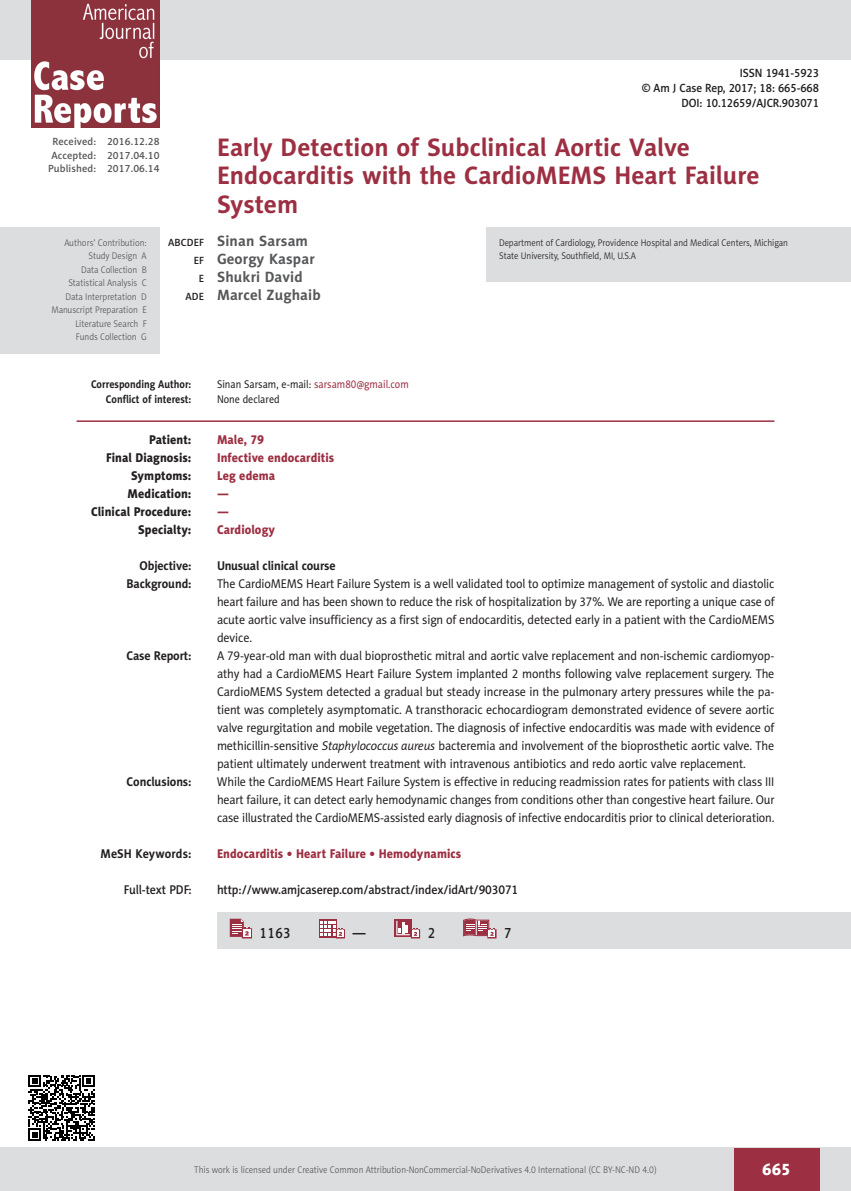
<style>
.page{position:relative;width:851px;height:1191px;background:#fff}
.page>*{position:absolute;margin:0;border:0;box-sizing:border-box;transform-origin:0 0}
.AJCR_Tytul{font:700 25.5px/28.5px "Naomi Sans EFN";color:#9d2f42}
.t1{font:16.5px "Naomi Sans EFN Heavy";color:#fff}
.AJCR_Autorzy{font:700 15px "Naomi Sans EFN";letter-spacing:.01em;color:#57585a}
.AJCR_dane{font:15px "Naomi Sans EFN Medium";color:#231f20;scale:.9 1}
.AJCR_Summary_body{font:12.75px/18px "Naomi Sans EFN";letter-spacing:-.01em;color:#231f20;text-align:justify;scale:.95 1}
.AJCR_keywords{font:12.75px "Naomi Sans EFN Heavy";letter-spacing:.005em;color:#9d2f42;scale:.95 1}
.AJCR_keywords-2{font:12.75px "Naomi Sans EFN Heavy";letter-spacing:.005em;color:#231f20;scale:.95 1}
.AJCR_full_text_pdf{font:12.75px "Naomi Sans EFN Medium";letter-spacing:-.01em;color:#231f20;scale:.95 1}
.AJCR_Summary_body-2{font:700 12.75px "Naomi Sans EFN";letter-spacing:-.01em;color:#231f20;scale:.95 1}
.AJCR_keywords-3{font:700 12.75px "Naomi Sans EFN";letter-spacing:.005em;color:#231f20;scale:.95 1}
.AJCR_full_text_pdf-2{font:12px "Naomi Sans EFN Medium";letter-spacing:-.01em;color:#231f20;scale:.95 1}
.AJCR_Adres{font:11.25px "Naomi Sans EFN";color:#231f20;scale:.9 1}
.AJCR_Adres-2{font:700 11.25px "Naomi Sans EFN";color:#231f20;scale:.9 1}
.t2{font:10.5px "Naomi Sans EFN Medium";letter-spacing:.01em;color:#57585a}
.t3{font:9.75px "Naomi Sans EFN Light";color:#57585a;scale:.9 1}
.AJCR_Afiliacja{font:9.75px/13.5px "Naomi Sans EFN Light";color:#231f20;scale:.9 1}
.s1{font-family:"Naomi Sans EFN Medium";font-weight:400;font-size:10.5px;color:#231f20}
.s2{color:#9d2f42}
.s3{font-style:italic}
</style>
<div class="page">
<div style="left:217px;top:912px;width:633px;height:36px;background:#dcdddf"></div>
<svg style="left:230px;top:918px;width:22px;height:20px"></svg>
<div style="left:319px;top:919px;width:17px;height:18px;background:#9d2f42"></div>
<svg style="left:320px;top:920px;width:25px;height:18px"></svg>
<div style="left:394px;top:919px;width:18px;height:18px;background:#9d2f42"></div>
<svg style="left:396px;top:921px;width:24px;height:17px"></svg>
<svg style="left:463px;top:918px;width:33px;height:20px"></svg>
<hr style="left:77px;top:420px;width:697px;height:2px;background:#9d2f42">
<div style="left:0;top:228px;width:159px;height:126px;background:#dcdddf"></div>
<div style="left:486px;top:228px;width:364px;height:54px;background:#dcdddf"></div>
<svg style="left:28px;top:1075px;width:67px;height:66px"></svg>
<div style="left:0;top:1148px;width:850px;height:43px;background:#dcdddf"></div>
<div style="left:733px;top:1147px;width:86px;height:43px;background:#9d2f42"></div>
<div style="left:0;top:0;width:850px;height:60px;background:#dcdddf"></div>
<img style="left:32px;top:0;width:127px;height:127px">
<p class="AJCR_full_text_pdf-2" style="left:739px;top:66px;width:85px">ISSN 1941-5923</p>
<p class="AJCR_full_text_pdf-2" style="left:641px;top:81px;width:188px">© Am J Case Rep, 2017; 18: 665-668</p>
<p class="AJCR_full_text_pdf-2" style="left:681px;top:96px;width:146px">DOI: 10.12659/AJCR.903071</p>
<p class="t2" style="left:52px;top:136px;width:109px">Received: 2016.12.28</p>
<p class="t2" style="left:51px;top:149px;width:110px">Accepted: 2017.04.10</p>
<p class="t2" style="left:48px;top:163px;width:113px">Published: 2017.06.14</p>
<p class="t3" style="left:64px;top:237px;width:93px">Authors’ Contribution:</p>
<p class="t3" style="left:88px;top:250px;width:66px">Study Design A</p>
<p class="t3" style="left:81px;top:264px;width:74px">Data Collection B</p>
<p class="t3" style="left:68px;top:277px;width:89px">Statistical Analysis C</p>
<p class="t3" style="left:65px;top:291px;width:92px">Data Interpretation D</p>
<p class="t3" style="left:51px;top:304px;width:107px">Manuscript Preparation E</p>
<p class="t3" style="left:75px;top:318px;width:81px">Literature Search F</p>
<p class="t3" style="left:76px;top:331px;width:80px">Funds Collection G</p>
<p class="AJCR_Tytul" style="left:217px;top:133px;width:544px">Early Detection of Subclinical Aortic Valve<br>Endocarditis with the CardioMEMS Heart Failure<br>System</p>
<p class="AJCR_Autorzy" style="left:168px;top:232px;width:141px"><span class="s1">ABCDEF</span> Sinan Sarsam</p>
<p class="AJCR_Autorzy" style="left:194px;top:250px;width:122px"><span class="s1">EF</span> Georgy Kaspar</p>
<p class="AJCR_Autorzy" style="left:199px;top:268px;width:105px"><span class="s1">E</span> Shukri David</p>
<p class="AJCR_Autorzy" style="left:185px;top:286px;width:137px"><span class="s1">ADE</span> Marcel Zughaib</p>
<p class="AJCR_Afiliacja" style="left:499px;top:236px;width:322px">Department of Cardiology, Providence Hospital and Medical Centers, Michigan<br>State University, Southfield, MI, U.S.A</p>
<p class="AJCR_Adres-2" style="left:91px;top:377px;width:113px">Corresponding Author:</p>
<p class="AJCR_Adres" style="left:217px;top:377px;width:215px">Sinan Sarsam, e-mail: <span class="s2">sarsam80@gmail.com</span></p>
<p class="AJCR_Adres-2" style="left:106px;top:393px;width:97px">Conflict of interest:</p>
<p class="AJCR_Adres" style="left:217px;top:393px;width:71px">None declared</p>
<p class="AJCR_keywords-2" style="left:149px;top:432px;width:46px">Patient:</p>
<p class="AJCR_keywords" style="left:217px;top:432px;width:51px">Male, 79</p>
<p class="AJCR_keywords-2" style="left:106px;top:450px;width:91px">Final Diagnosis:</p>
<p class="AJCR_keywords" style="left:217px;top:450px;width:125px">Infective endocarditis</p>
<p class="AJCR_keywords-2" style="left:131px;top:468px;width:65px">Symptoms:</p>
<p class="AJCR_keywords" style="left:217px;top:468px;width:63px">Leg edema</p>
<p class="AJCR_keywords-2" style="left:128px;top:486px;width:69px">Medication:</p>
<p class="AJCR_keywords" style="left:217px;top:486px;width:14px">—</p>
<p class="AJCR_keywords-2" style="left:91px;top:504px;width:107px">Clinical Procedure:</p>
<p class="AJCR_keywords" style="left:217px;top:504px;width:14px">—</p>
<p class="AJCR_keywords-2" style="left:138px;top:522px;width:58px">Specialty:</p>
<p class="AJCR_keywords" style="left:217px;top:522px;width:63px">Cardiology</p>
<p class="AJCR_Summary_body-2" style="left:139px;top:558px;width:56px">Objective:</p>
<p class="AJCR_Summary_body-2" style="left:217px;top:558px;width:126px">Unusual clinical course</p>
<p class="AJCR_Summary_body-2" style="left:126px;top:576px;width:70px">Background:</p>
<p class="AJCR_Summary_body" style="left:217px;top:575px;width:588px">The CardioMEMS Heart Failure System is a well validated tool to optimize management of systolic and diastolic heart failure and has been shown to reduce the risk of hospitalization by 37%. We are reporting a unique case of acute aortic valve insufficiency as a first sign of endocarditis, detected early in a patient with the CardioMEMS device.</p>
<p class="AJCR_Summary_body-2" style="left:126px;top:648px;width:70px">Case Report:</p>
<p class="AJCR_Summary_body" style="left:217px;top:647px;width:588px">A 79-year-old man with dual bioprosthetic mitral and aortic valve replacement and non-ischemic cardiomyop&shy;athy had a CardioMEMS Heart Failure System implanted 2 months following valve replacement surgery. The CardioMEMS System detected a gradual but steady increase in the pulmonary artery pressures while the pa&shy;tient was completely asymptomatic. A transthoracic echocardiogram demonstrated evidence of severe aortic valve regurgitation and mobile vegetation. The diagnosis of infective endocarditis was made with evidence of methicillin-sensitive <span class="s3">Staphylococcus aureus</span> bacteremia and involvement of the bioprosthetic aortic valve. The patient ultimately underwent treatment with intravenous antibiotics and redo aortic valve replacement.</p>
<p class="AJCR_Summary_body-2" style="left:127px;top:774px;width:70px">Conclusions:</p>
<p class="AJCR_Summary_body" style="left:217px;top:773px;width:588px">While the CardioMEMS Heart Failure System is effective in reducing readmission rates for patients with class III heart failure, it can detect early hemodynamic changes from conditions other than congestive heart failure. Our case illustrated the CardioMEMS-assisted early diagnosis of infective endocarditis prior to clinical deterioration.</p>
<p class="AJCR_keywords-3" style="left:100px;top:846px;width:97px">MeSH Keywords:</p>
<p class="AJCR_keywords" style="left:217px;top:846px;width:258px">Endocarditis • Heart Failure • Hemodynamics</p>
<p class="AJCR_full_text_pdf" style="left:124px;top:882px;width:73px">Full-text PDF:</p>
<p class="AJCR_full_text_pdf" style="left:217px;top:882px;width:318px">http://www.amjcaserep.com/abstract/index/idArt/903071</p>
<p class="AJCR_dane" style="left:259px;top:924px;width:36px">1163</p>
<p class="AJCR_dane" style="left:352px;top:924px;width:16px">—</p>
<p class="AJCR_dane" style="left:427px;top:924px;width:10px">2</p>
<p class="AJCR_dane" style="left:504px;top:924px;width:10px">7</p>
<p class="t3" style="left:194px;top:1164px;width:515px">This work is licensed under Creative Common Attribution-NonCommercial-NoDerivatives 4.0 International (CC BY-NC-ND 4.0)</p>
<p class="t1" style="left:762px;top:1159px;width:30px">665</p>
</div>
